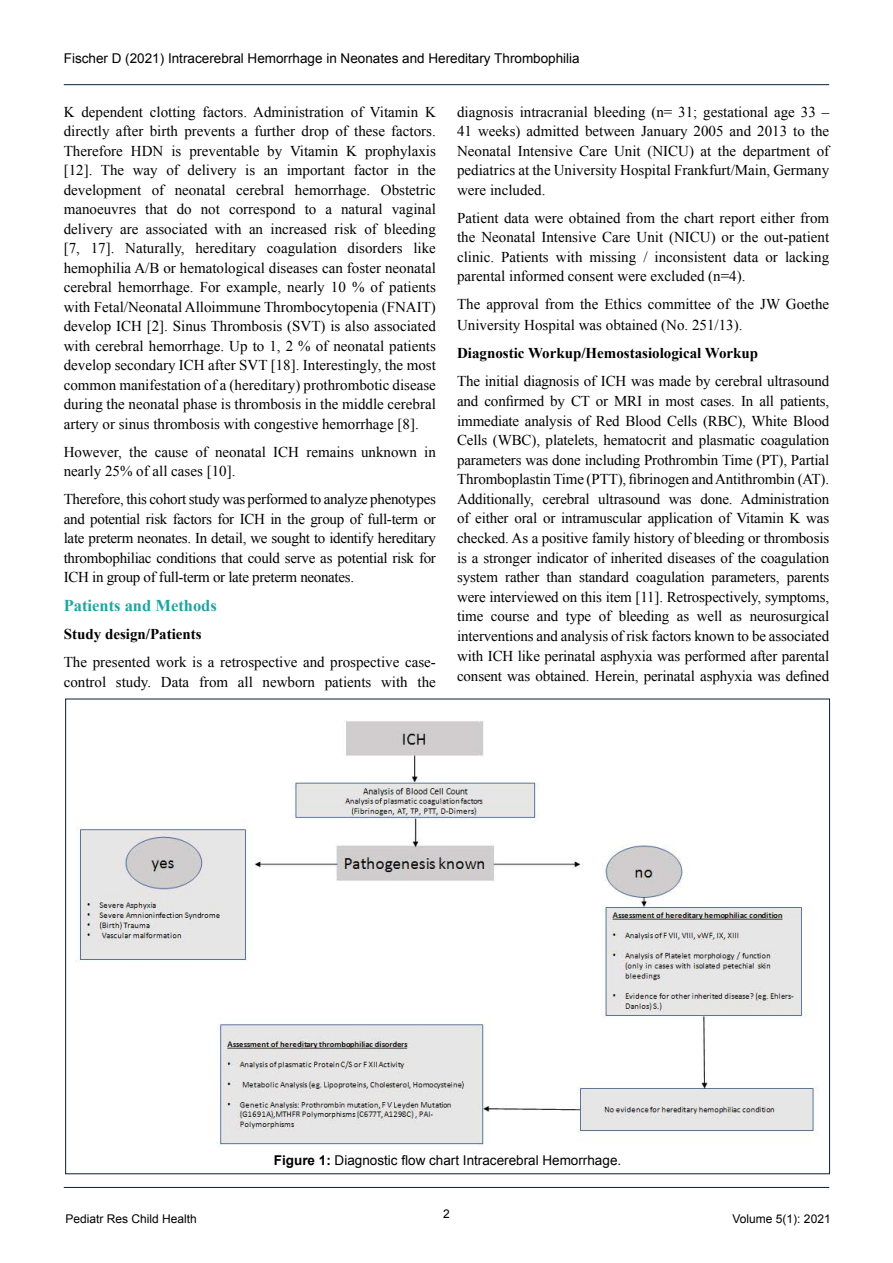
<style>
.page{position:relative;width:893px;height:1263px;background:#fff}
.page>*{position:absolute;margin:0;border:0;box-sizing:border-box;transform-origin:0 0}
.t1{font:700 16.5px "Times New Roman";color:#20a49f}
.t2{font:15px/19.5px "Times New Roman";color:#000;text-align:justify}
.t3{font:700 15px "Times New Roman";color:#000}
.t4{font:13.5px "Arial";color:#000}
.t5{font:12px "Arial";color:#000}
.s1{font-weight:700}
</style>
<div class="page">
<hr style="left:64px;top:84px;width:765px;height:1px;background:#0c1e35">
<hr style="left:64px;top:1187px;width:765px;height:1px;background:#0c1e35">
<img style="left:77px;top:721px;width:742px;height:425px">
<p class="t4" style="left:64px;top:49px;width:517px">Fischer D (2021) Intracerebral Hemorrhage in Neonates and Hereditary Thrombophilia</p>
<p class="t2" style="left:64px;top:102px;width:374px">K dependent clotting factors. Administration of Vitamin K directly after birth prevents a further drop of these factors.<br>Therefore HDN is preventable by Vitamin K prophylaxis [12]. The way of delivery is an important factor in the development of neonatal cerebral hemorrhage. Obstetric manoeuvres that do not correspond to a natural vaginal delivery are associated with an increased risk of bleeding [7, 17]. Naturally, hereditary coagulation disorders like hemophilia A/B or hematological diseases can foster neonatal cerebral hemorrhage. For example, nearly 10 % of patients with Fetal/Neonatal Alloimmune Thrombocytopenia (FNAIT) develop ICH [2]. Sinus Thrombosis (SVT) is also associated with cerebral hemorrhage. Up to 1, 2 % of neonatal patients develop secondary ICH after SVT [18]. Interestingly, the most common manifestation of a (hereditary) prothrombotic disease during the neonatal phase is thrombosis in the middle cerebral artery or sinus thrombosis with congestive hemorrhage [8].</p>
<p class="t2" style="left:64px;top:442px;width:374px">However, the cause of neonatal ICH remains unknown in nearly 25% of all cases [10].</p>
<p class="t2" style="left:64px;top:489px;width:374px">Therefore, this cohort study was performed to analyze phenotypes and potential risk factors for ICH in the group of full-term or late preterm neonates. In detail, we sought to identify hereditary thrombophiliac conditions that could serve as potential risk for ICH in group of full-term or late preterm neonates.</p>
<p class="t1" style="left:64px;top:594px;width:155px">Patients and Methods</p>
<p class="t3" style="left:64px;top:624px;width:139px">Study design/Patients</p>
<p class="t2" style="left:64px;top:652px;width:374px">The presented work is a retrospective and prospective case&shy;control study. Data from all newborn patients with the</p>
<p class="t2" style="left:457px;top:102px;width:374px">diagnosis intracranial bleeding (n= 31; gestational age 33 – 41 weeks) admitted between January 2005 and 2013 to the Neonatal Intensive Care Unit (NICU) at the department of pediatrics at the University Hospital Frankfurt/Main, Germany were included.</p>
<p class="t2" style="left:457px;top:208px;width:374px">Patient data were obtained from the chart report either from the Neonatal Intensive Care Unit (NICU) or the out-patient clinic. Patients with missing / inconsistent data or lacking parental informed consent were excluded (n=4).</p>
<p class="t2" style="left:457px;top:294px;width:374px;line-height:20.2px">The approval from the Ethics committee of the JW Goethe<br>University Hospital was obtained (No. 251/13).</p>
<p class="t3" style="left:457px;top:343px;width:303px">Diagnostic Workup/Hemostasiological Workup</p>
<p class="t2" style="left:457px;top:371px;width:374px">The initial diagnosis of ICH was made by cerebral ultrasound and confirmed by CT or MRI in most cases. In all patients, immediate analysis of Red Blood Cells (RBC), White Blood Cells (WBC), platelets, hematocrit and plasmatic coagulation parameters was done including Prothrombin Time (PT), Partial Thromboplastin Time (PTT), fibrinogen and Antithrombin (AT).<br>Additionally, cerebral ultrasound was done. Administration of either oral or intramuscular application of Vitamin K was checked. As a positive family history of bleeding or thrombosis is a stronger indicator of inherited diseases of the coagulation system rather than standard coagulation parameters, parents were interviewed on this item [11]. Retrospectively, symptoms, time course and type of bleeding as well as neurosurgical interventions and analysis of risk factors known to be associated with ICH like perinatal asphyxia was performed after parental consent was obtained. Herein, perinatal asphyxia was defined</p>
<p class="t4" style="left:274px;top:1151px;width:349px"><span class="s1">Figure 1:</span> Diagnostic flow chart Intracerebral Hemorrhage.</p>
<p class="t5" style="left:443px;top:1206px;width:8px">2</p>
<p class="t5" style="left:65px;top:1210px;width:133px">Pediatr Res Child Health</p>
<p class="t5" style="left:733px;top:1210px;width:100px">Volume 5(1): 2021</p>
</div>
